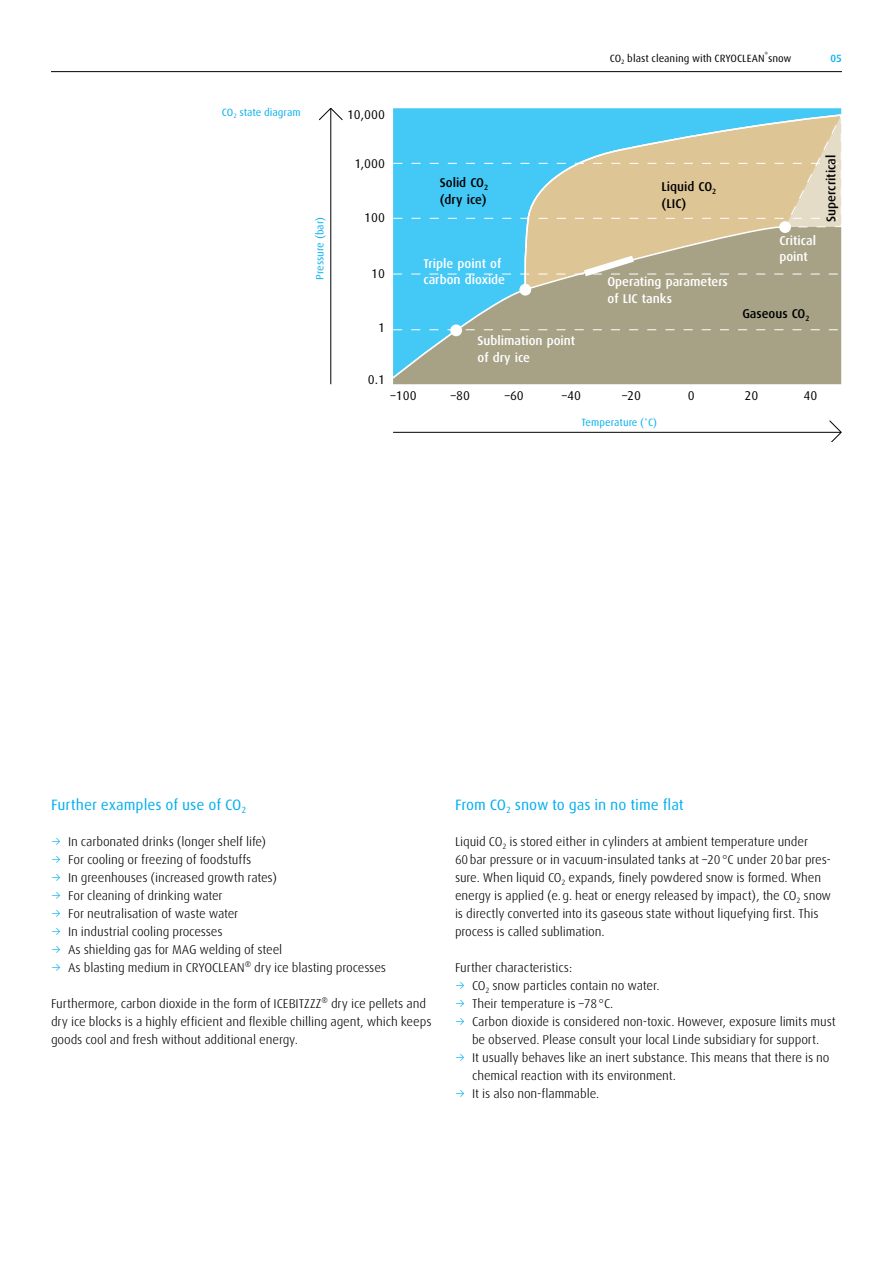
<style>
.page{position:relative;width:893px;height:1263px;background:#fff}
.page>*{position:absolute;margin:0;border:0;box-sizing:border-box;transform-origin:0 0}
.t1{font:15px "Linde Dax Global";color:#00aeef}
.t2{font:300 12.75px/18px "Linde Dax Global";letter-spacing:-.01em;color:#000}
.t3{font:500 12.75px/16.5px "Linde Dax Global";color:#fff}
.t4{font:500 12.75px/16.5px "Linde Dax Global";color:#000}
.t5{font:12.75px "Linde Dax Global";color:#000}
.t6{font:10.5px "Linde Dax Global";color:#00aeef}
.t7{font:10.5px "Linde Dax Global";color:#000}
.t8{font:500 10.5px "Linde Dax Global";color:#00aeef}
.t9{font:6.3px "Linde Dax Global";color:#000}
.s1{color:#00aeef}
</style>
<div class="page">
<svg style="left:393px;top:108px;width:448px;height:6px;background:#4ccaf5"></svg>
<div style="left:393px;top:379px;width:448px;height:5px;background:#a7a286"></div>
<svg style="left:393px;top:114px;width:449px;height:265px;background:#98bab0"></svg>
<svg style="left:584px;top:256px;width:50px;height:20px"></svg>
<div style="left:779px;top:221px;width:12px;height:12px;background:#fff;border-radius:50%"></div>
<div style="left:450px;top:324px;width:12px;height:12px;background:#fff;border-radius:50%"></div>
<div style="left:519px;top:284px;width:12px;height:12px;background:#fff;border-radius:50%"></div>
<hr style="left:393px;top:432px;width:448px;height:1px;background:#000">
<svg style="left:828px;top:420px;width:14px;height:21px"></svg>
<hr style="left:330px;top:108px;width:1px;height:276px;background:#000">
<svg style="left:319px;top:108px;width:24px;height:13px"></svg>
<hr style="left:51px;top:71px;width:791px;height:1px;background:#000">
<p class="t6" style="left:222px;top:106px;width:80px">CO<sub>2</sub> state diagram</p>
<p class="t6" style="left:314px;top:280px;width:64px;rotate:-90deg">Pressure (bar)</p>
<p class="t5" style="left:347px;top:107px;width:39px">10,000</p>
<p class="t5" style="left:354px;top:156px;width:32px">1,000</p>
<p class="t5" style="left:364px;top:210px;width:22px">100</p>
<p class="t5" style="left:371px;top:266px;width:15px">10</p>
<p class="t5" style="left:378px;top:320px;width:8px">1</p>
<p class="t5" style="left:368px;top:372px;width:19px">0.1</p>
<p class="t9" style="left:765px;top:51px;width:5px">®</p>
<p class="t7" style="left:610px;top:52px;width:183px">CO<sub>2</sub> blast cleaning with CRYOCLEAN snow</p>
<p class="t8" style="left:830px;top:52px;width:13px">05</p>
<p class="t4" style="left:440px;top:175px;width:50px">Solid CO<sub>2 </sub>(dry ice)</p>
<p class="t4" style="left:661px;top:178px;width:56px">Liquid CO<sub>2 </sub>(LIC)</p>
<p class="t3" style="left:423px;top:255px;width:83px">Triple point of carbon dioxide</p>
<p class="t3" style="left:477px;top:333px;width:99px">Sublimation point of dry ice</p>
<p class="t3" style="left:607px;top:274px;width:122px">Operating parameters of LIC tanks</p>
<p class="t3" style="left:779px;top:232px;width:38px">Critical point</p>
<p class="t4" style="left:823px;top:222px;width:68px;rotate:-90deg">Supercritical</p>
<p class="t4" style="left:742px;top:305px;width:69px">Gaseous CO<sub>2</sub></p>
<p class="t5" style="left:391px;top:388px;width:28px">–100</p>
<p class="t5" style="left:451px;top:388px;width:21px">–80</p>
<p class="t5" style="left:505px;top:388px;width:21px">–60</p>
<p class="t5" style="left:562px;top:388px;width:21px">–40</p>
<p class="t5" style="left:622px;top:388px;width:21px">–20</p>
<p class="t5" style="left:688px;top:388px;width:8px">0</p>
<p class="t5" style="left:745px;top:388px;width:15px">20</p>
<p class="t5" style="left:803px;top:388px;width:15px">40</p>
<p class="t6" style="left:581px;top:416px;width:77px">Temperature (̊C)</p>
<p class="t1" style="left:51px;top:796px;width:197px">Further examples of use of CO<sub>2</sub></p>
<p class="t2" style="left:51px;top:833px;width:217px"><span class="s1">→</span> In carbonated drinks (longer shelf life)</p>
<p class="t2" style="left:51px;top:851px;width:202px"><span class="s1">→</span> For cooling or freezing of foodstuffs</p>
<p class="t2" style="left:51px;top:869px;width:228px"><span class="s1">→</span> In greenhouses (increased growth rates)</p>
<p class="t2" style="left:51px;top:887px;width:173px"><span class="s1">→</span> For cleaning of drinking water</p>
<p class="t2" style="left:51px;top:905px;width:189px"><span class="s1">→</span> For neutralisation of waste water</p>
<p class="t2" style="left:51px;top:923px;width:173px"><span class="s1">→</span> In industrial cooling processes</p>
<p class="t2" style="left:51px;top:941px;width:233px"><span class="s1">→</span> As shielding gas for MAG welding of steel</p>
<p class="t2" style="left:51px;top:959px;width:337px"><span class="s1">→</span> As blasting medium in CRYOCLEAN® dry ice blasting processes</p>
<p class="t2" style="left:51px;top:995px;width:382px">Furthermore, carbon dioxide in the form of ICEBITZZZ® dry ice pellets and dry ice blocks is a highly efficient and flexible chilling agent, which keeps goods cool and fresh without additional energy.</p>
<p class="t1" style="left:455px;top:796px;width:230px">From CO<sub>2</sub> snow to gas in no time flat</p>
<p class="t2" style="left:455px;top:833px;width:378px">Liquid CO<sub>2</sub> is stored either in cylinders at ambient temperature under 60bar pressure or in vacuum-insulated tanks at –20°C under 20bar pres&shy;sure. When liquid CO<sub>2</sub> expands, finely powdered snow is formed. When energy is applied (e.g. heat or energy released by impact), the CO<sub>2</sub> snow is directly converted into its gaseous state without liquefying first. This process is called sublimation.</p>
<p class="t2" style="left:455px;top:959px;width:119px">Further characteristics:</p>
<p class="t2" style="left:455px;top:977px;width:206px"><span class="s1">→</span> CO<sub>2</sub> snow particles contain no water.</p>
<p class="t2" style="left:455px;top:995px;width:160px"><span class="s1">→</span> Their temperature is –78°C.</p>
<p class="t2" style="left:455px;top:1013px;width:382px;text-align:center"><span class="s1">→</span> Carbon dioxide is considered non-toxic. However, exposure limits must be observed. Please consult your local Linde subsidiary for support.</p>
<p class="t2" style="left:472px;top:1049px;width:359px;text-indent:-17px"><span class="s1">→</span> It usually behaves like an inert substance. This means that there is no chemical reaction with its environment.</p>
<p class="t2" style="left:455px;top:1085px;width:146px"><span class="s1">→</span> It is also non-flammable.</p>
</div>
